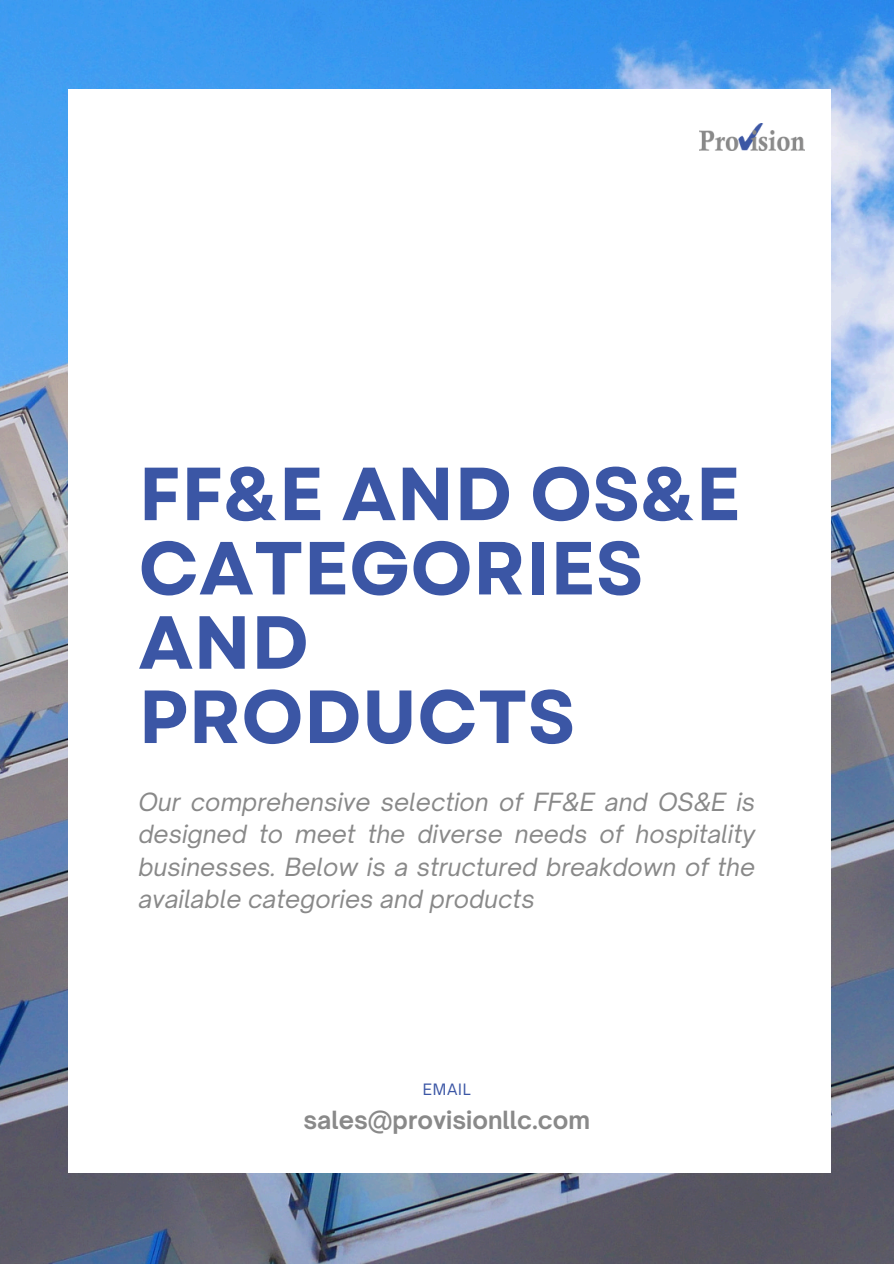
<style>
.page{position:relative;width:894px;height:1264px;background:#fff}
.page>*{position:absolute;margin:0;border:0;box-sizing:border-box;transform-origin:0 0}
.t1{font:700 75px/74.2px "Garet";color:#3b56a5}
.t2{font:italic 24px/32.7px "Open Sauce One";color:#898989;text-align:justify}
.t3{font:700 24px "Open Sauce One";color:#898989}
.t4{font:15px "Open Sauce One";letter-spacing:.05em;color:#3b56a5}
</style>
<div class="page">
<img style="left:0;top:0;width:893px;height:1263px">
<div style="left:69px;top:89px;width:761px;height:1083px;background:#fff"></div>
<img style="left:699px;top:124px;width:105px;height:27px">
<p class="t1" style="left:138px;top:457px;width:604px">FF&amp;E AND OS&amp;E<br>CATEGORIES<br>AND<br>PRODUCTS</p>
<p class="t2" style="left:138px;top:785px;width:618px">Our comprehensive selection of FF&amp;E and OS&amp;E is designed to meet the diverse needs of hospitality businesses. Below is a structured breakdown of the available categories and products</p>
<h3 class="t4" style="left:423px;top:1079px;width:49px">EMAIL</h3>
<h1 class="t3" style="left:303px;top:1104px;width:288px">sales@provisionllc.com</h1>
</div>
